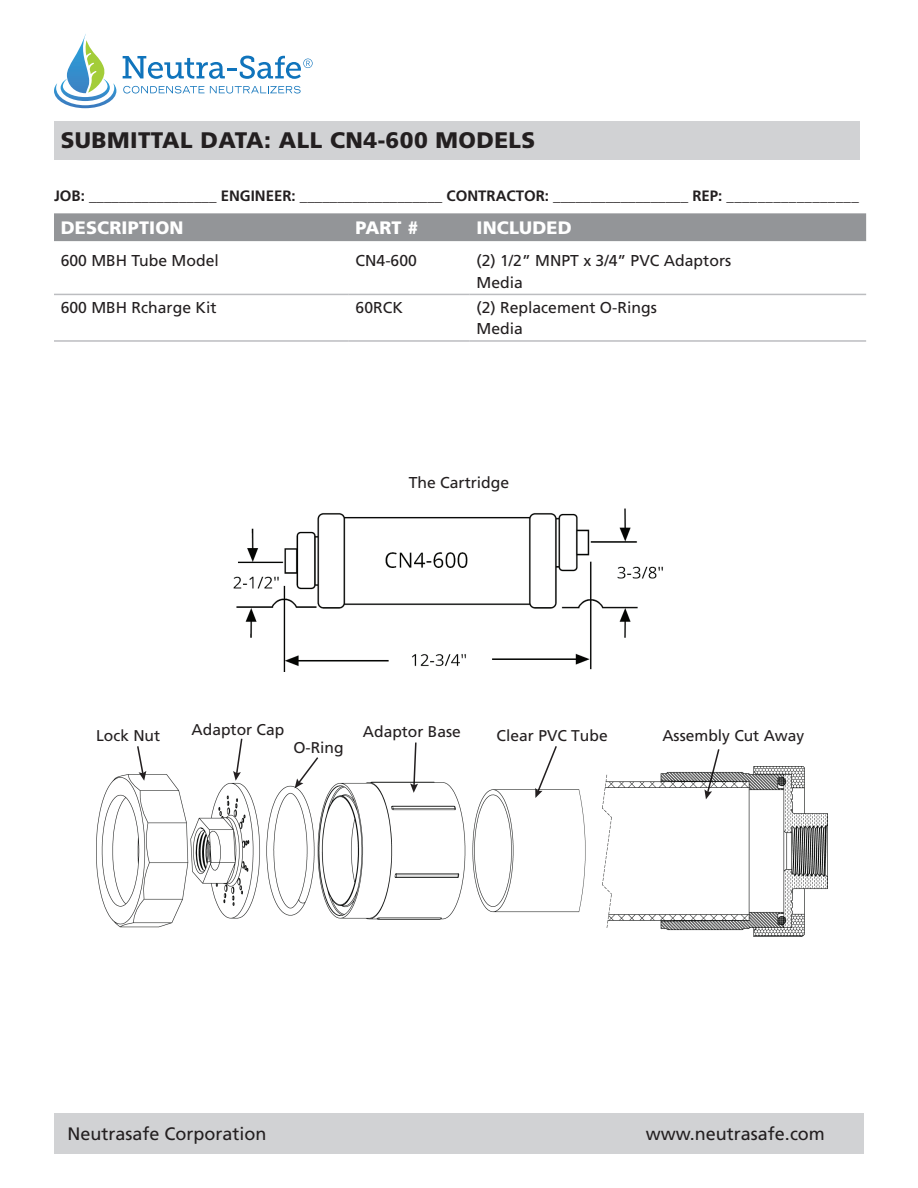
<style>
.page{position:relative;width:918px;height:1188px;background:#fff}
.page>*{position:absolute;margin:0;border:0;box-sizing:border-box;transform-origin:0 0}
.t1{font:900 22.5px "Frutiger";letter-spacing:.02em;color:#231f20}
.t2{font:18px "Frutiger";color:#231f20}
.t3{font:900 18px "Frutiger";letter-spacing:.01em;color:#fff}
.t4{font:15.75px/21.3px "Frutiger";color:#231f20}
.t5{font:15.6px "Frutiger";color:#231f20}
.t6{font:700 15px "Frutiger";color:#231f20}
</style>
<div class="page">
<div style="left:54px;top:1113px;width:810px;height:41px;background:#d1d2d4"></div>
<div style="left:54px;top:121px;width:806px;height:39px;background:#d1d2d4"></div>
<svg style="left:123px;top:56px;width:190px;height:23px"></svg>
<svg style="left:123px;top:86px;width:178px;height:7px"></svg>
<svg style="left:54px;top:34px;width:62px;height:74px"></svg>
<div style="left:54px;top:213px;width:812px;height:28px;background:#939598"></div>
<hr style="left:54px;top:294px;width:295px;height:1px;background:#bcbdc0">
<hr style="left:349px;top:294px;width:121px;height:1px;background:#bcbdc0">
<hr style="left:470px;top:294px;width:396px;height:1px;background:#bcbdc0">
<hr style="left:54px;top:340px;width:295px;height:2px;background:#bcbdc0">
<hr style="left:349px;top:340px;width:121px;height:2px;background:#bcbdc0">
<hr style="left:470px;top:340px;width:396px;height:2px;background:#bcbdc0">
<svg style="left:309px;top:757px;width:10px;height:10px"></svg>
<svg style="left:414px;top:742px;width:3px;height:25px"></svg>
<svg style="left:547px;top:746px;width:10px;height:21px"></svg>
<svg style="left:713px;top:749px;width:7px;height:18px"></svg>
<img style="left:96px;top:767px;width:731px;height:169px">
<svg style="left:136px;top:746px;width:10px;height:35px"></svg>
<svg style="left:233px;top:738px;width:10px;height:43px"></svg>
<img style="left:233px;top:508px;width:430px;height:163px">
<h1 class="t1" style="left:61px;top:127px;width:476px">SUBMITTAL DATA: ALL CN4-600 MODELS</h1>
<p class="t6" style="left:54px;top:187px;width:806px">JOB: _________________ ENGINEER: ___________________ CONTRACTOR: __________________ REP: _________________</p>
<p class="t3" style="left:61px;top:217px;width:124px">DESCRIPTION</p>
<p class="t3" style="left:356px;top:217px;width:64px">PART #</p>
<p class="t3" style="left:477px;top:217px;width:97px">INCLUDED</p>
<p class="t4" style="left:61px;top:250px;width:160px">600 MBH Tube Model</p>
<p class="t4" style="left:356px;top:250px;width:63px">CN4-600</p>
<p class="t4" style="left:477px;top:250px;width:256px">(2) 1/2” MNPT x 3/4” PVC Adaptors<br>Media</p>
<p class="t4" style="left:61px;top:297px;width:157px">600 MBH Rcharge Kit</p>
<p class="t4" style="left:356px;top:297px;width:49px">60RCK</p>
<p class="t4" style="left:477px;top:297px;width:182px">(2) Replacement O-Rings<br>Media</p>
<p class="t4" style="left:409px;top:472px;width:102px">The Cartridge</p>
<p class="t5" style="left:192px;top:720px;width:94px">Adaptor Cap</p>
<p class="t5" style="left:363px;top:722px;width:100px">Adaptor Base</p>
<p class="t5" style="left:662px;top:726px;width:144px">Assembly Cut Away</p>
<p class="t5" style="left:96px;top:726px;width:66px">Lock Nut</p>
<p class="t5" style="left:497px;top:726px;width:113px">Clear PVC Tube</p>
<p class="t5" style="left:293px;top:739px;width:52px">O-Ring</p>
<p class="t2" style="left:68px;top:1123px;width:201px">Neutrasafe Corporation</p>
<p class="t2" style="left:646px;top:1123px;width:181px">www.neutrasafe.com</p>
</div>
